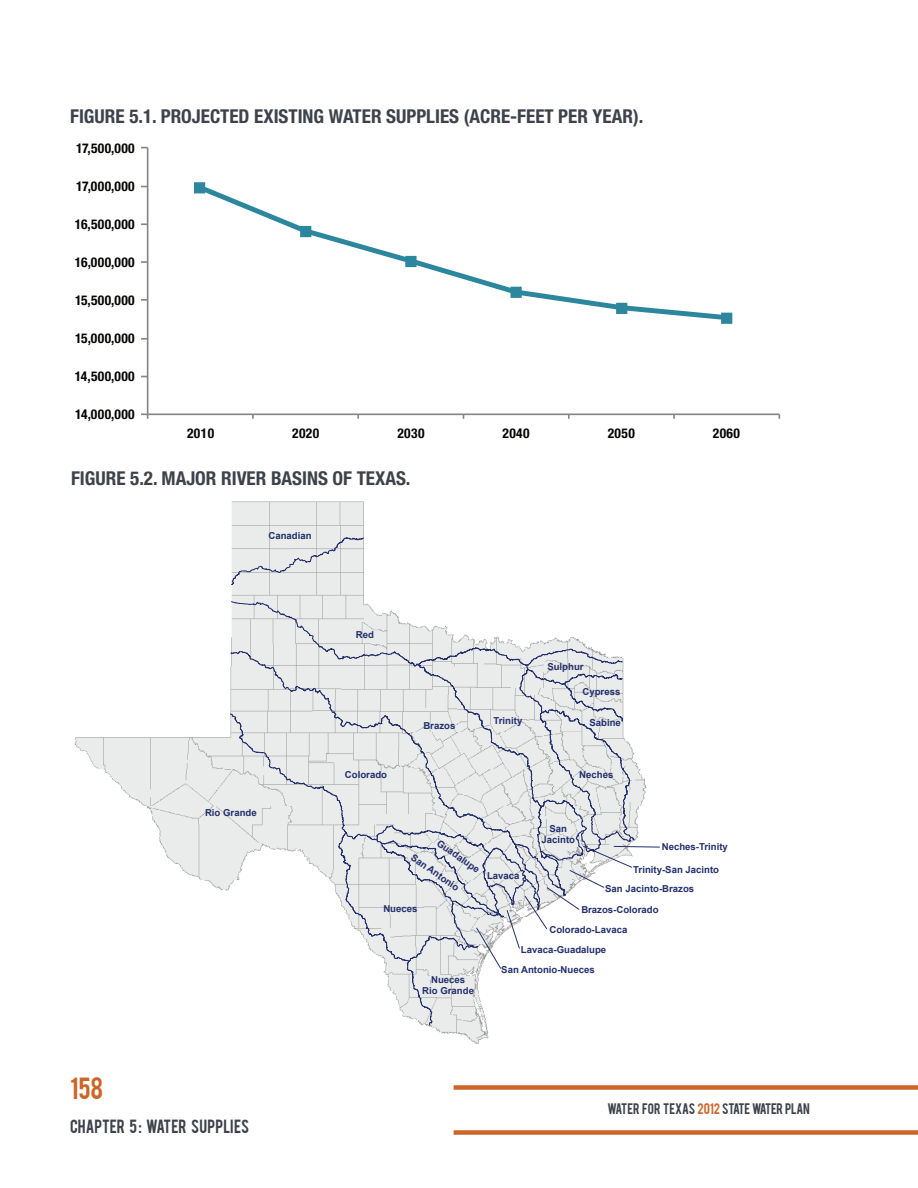
<style>
.page{position:relative;width:918px;height:1188px;background:#fff}
.page>*{position:absolute;margin:0;border:0;box-sizing:border-box;transform-origin:0 0}
.t1{font:24px "Bebas";color:#cc6528}
.t2{font:700 condensed 19.2px "Helvetica Neue LT Std";color:#3d424b}
.t3{font:15px "Bebas";color:#3d424b}
.t4{font:700 condensed 13.5px "Helvetica Neue LT Std";letter-spacing:.03em;color:#050504}
.t5{font:12px "Bebas";letter-spacing:-.01em;color:#3d424b}
.t6{font:700 9.6px/11.2px "Arial";color:#23306d;text-align:center}
.s1{color:#cc6528}
</style>
<div class="page">
<div style="left:454px;top:1085px;width:464px;height:5px;background:#cc6528"></div>
<div style="left:454px;top:1130px;width:464px;height:5px;background:#cc6528"></div>
<img style="left:74px;top:501px;width:415px;height:543px">
<svg style="left:231px;top:537px;width:133px;height:50px;background:#e0e1e3"></svg>
<svg style="left:230px;top:600px;width:430px;height:426px"></svg>
<hr style="left:147px;top:148px;width:1px;height:266px;background:#878686">
<svg style="left:141px;top:223px;width:6px;height:2px"></svg>
<svg style="left:141px;top:261px;width:6px;height:2px"></svg>
<svg style="left:141px;top:299px;width:6px;height:2px"></svg>
<svg style="left:141px;top:338px;width:6px;height:2px"></svg>
<hr style="left:148px;top:413px;width:631px;height:2px;background:#878686">
<svg style="left:141px;top:413px;width:7px;height:6px"></svg>
<svg style="left:194px;top:182px;width:538px;height:138px"></svg>
<div style="left:195px;top:183px;width:9px;height:10px;background:#2c869d"></div>
<div style="left:194px;top:182px;width:11px;height:11px;border:2px solid #2c869d"></div>
<div style="left:301px;top:227px;width:10px;height:9px;background:#2c869d"></div>
<div style="left:300px;top:226px;width:11px;height:11px;border:2px solid #2c869d"></div>
<div style="left:406px;top:257px;width:10px;height:9px;background:#2c869d"></div>
<div style="left:405px;top:256px;width:12px;height:11px;border:2px solid #2c869d"></div>
<div style="left:511px;top:287px;width:10px;height:10px;background:#2c869d"></div>
<div style="left:510px;top:287px;width:12px;height:11px;border:2px solid #2c869d"></div>
<div style="left:617px;top:304px;width:10px;height:9px;background:#2c869d"></div>
<div style="left:616px;top:303px;width:11px;height:11px;border:2px solid #2c869d"></div>
<div style="left:722px;top:313px;width:10px;height:10px;background:#2c869d"></div>
<div style="left:721px;top:313px;width:11px;height:11px;border:2px solid #2c869d"></div>
<h2 class="t2" style="left:70px;top:105px;width:575px">FIGURE 5.1. PROJECTED EXISTING WATER SUPPLIES (ACRE-FEET PER YEAR).</h2>
<p class="t4" style="left:76px;top:140px;width:60px">17,500,000</p>
<p class="t4" style="left:76px;top:178px;width:60px">17,000,000</p>
<p class="t4" style="left:75px;top:216px;width:61px">16,500,000</p>
<p class="t4" style="left:75px;top:254px;width:61px">16,000,000</p>
<p class="t4" style="left:75px;top:292px;width:61px">15,500,000</p>
<p class="t4" style="left:75px;top:330px;width:61px">15,000,000</p>
<p class="t4" style="left:75px;top:368px;width:61px">14,500,000</p>
<p class="t4" style="left:75px;top:406px;width:61px">14,000,000</p>
<p class="t4" style="left:187px;top:425px;width:29px">2010</p>
<p class="t4" style="left:292px;top:425px;width:29px">2020</p>
<p class="t4" style="left:397px;top:425px;width:29px">2030</p>
<p class="t4" style="left:503px;top:425px;width:29px">2040</p>
<p class="t4" style="left:608px;top:425px;width:29px">2050</p>
<p class="t4" style="left:713px;top:425px;width:29px">2060</p>
<h2 class="t2" style="left:71px;top:467px;width:341px">FIGURE 5.2. MAJOR RIVER BASINS OF TEXAS.</h2>
<p class="t6" style="left:268px;top:531px;width:45px">Canadian</p>
<p class="t6" style="left:205px;top:807px;width:53px">Rio Grande</p>
<h1 class="t1" style="left:70px;top:1071px;width:35px">158</h1>
<h3 class="t3" style="left:70px;top:1116px;width:181px">CHAPTER 5 : WATER SUPPLIES</h3>
<p class="t6" style="left:356px;top:630px;width:20px">Red</p>
<p class="t6" style="left:345px;top:770px;width:44px">Colorado</p>
<p class="t6" style="left:547px;top:661px;width:38px">Sulphur</p>
<p class="t6" style="left:423px;top:720px;width:33px">Brazos</p>
<p class="t6" style="left:494px;top:716px;width:30px">Trinity</p>
<p class="t6" style="left:582px;top:686px;width:39px">Cypress</p>
<p class="t6" style="left:590px;top:718px;width:33px">Sabine</p>
<p class="t6" style="left:579px;top:769px;width:36px">Neches</p>
<p class="t6" style="left:550px;top:823px;width:19px">San</p>
<p class="t6" style="left:441px;top:838px;width:51px;rotate:35deg">Guadalupe</p>
<p class="t6" style="left:542px;top:835px;width:35px">Jacinto</p>
<p class="t6" style="left:415px;top:852px;width:58px;rotate:35deg">San Antonio</p>
<p class="t6" style="left:487px;top:870px;width:34px">Lavaca</p>
<p class="t6" style="left:662px;top:841px;width:68px">Neches-Trinity</p>
<p class="t6" style="left:633px;top:864px;width:87px">Trinity-San Jacinto</p>
<p class="t6" style="left:605px;top:883px;width:91px">San Jacinto-Brazos</p>
<p class="t6" style="left:383px;top:903px;width:36px">Nueces</p>
<p class="t6" style="left:422px;top:974px;width:53px">Nueces<br>Rio Grande</p>
<p class="t6" style="left:581px;top:905px;width:79px">Brazos-Colorado</p>
<p class="t6" style="left:550px;top:924px;width:79px">Colorado-Lavaca</p>
<p class="t6" style="left:521px;top:944px;width:87px">Lavaca-Guadalupe</p>
<p class="t6" style="left:501px;top:964px;width:95px">San Antonio-Nueces</p>
<p class="t5" style="left:607px;top:1100px;width:204px">WATER FOR TEXAS <span class="s1">2012</span> STATE WATER PLAN</p>
</div>
